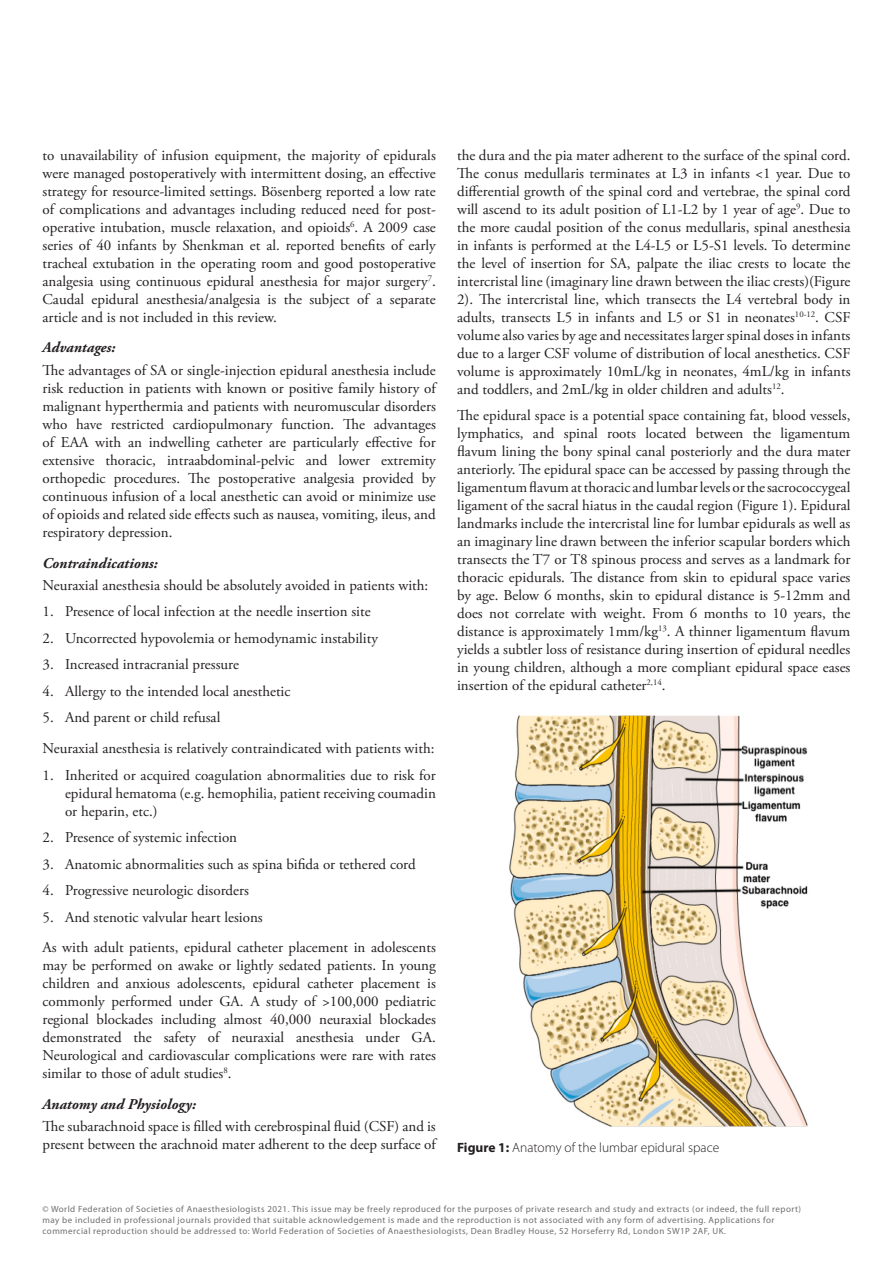
<style>
.page{position:relative;width:893px;height:1263px;background:#fff}
.page>*{position:absolute;margin:0;border:0;box-sizing:border-box;transform-origin:0 0}
.t1{font:15px/18px "Adobe Garamond Pro";color:#231f20;text-align:justify}
.t2{font:italic 700 15px "Adobe Garamond Pro";color:#231f20}
.t3{font:300 13.5px "Myriad Pro";color:#231f20}
.t4{font:9px/10.8px "Myriad Pro";letter-spacing:.05em;color:#6d6e71}
.s1{font-weight:700}
</style>
<div class="page">
<img style="left:509px;top:715px;width:299px;height:412px">
<p class="t1" style="left:43px;top:147px;width:395px">to unavailability of infusion equipment, the majority of epidurals were managed postoperatively with intermittent dosing, an effective strategy for resource-limited settings. Bösenberg reported a low rate of complications and advantages including reduced need for post&shy;operative intubation, muscle relaxation, and opioids<sup>6</sup>. A 2009 case series of 40 infants by Shenkman et al. reported benefits of early tracheal extubation in the operating room and good postoperative analgesia using continuous epidural anesthesia for major surgery<sup>7</sup>.<br>Caudal epidural anesthesia/analgesia is the subject of a separate article and is not included in this review.</p>
<p class="t2" style="left:43px;top:342px;width:74px">Advantages:</p>
<p class="t1" style="left:43px;top:362px;width:395px">The advantages of SA or single-injection epidural anesthesia include risk reduction in patients with known or positive family history of malignant hyperthermia and patients with neuromuscular disorders who have restricted cardiopulmonary function. The advantages of EAA with an indwelling catheter are particularly effective for extensive thoracic, intraabdominal-pelvic and lower extremity orthopedic procedures. The postoperative analgesia provided by continuous infusion of a local anesthetic can avoid or minimize use of opioids and related side effects such as nausea, vomiting, ileus, and respiratory depression.</p>
<p class="t2" style="left:43px;top:557px;width:117px">Contraindications:</p>
<p class="t1" style="left:43px;top:577px;width:387px">Neuraxial anesthesia should be absolutely avoided in patients with:</p>
<p class="t1" style="left:43px;top:604px;width:330px">1. Presence of local infection at the needle insertion site</p>
<p class="t1" style="left:43px;top:630px;width:337px">2. Uncorrected hypovolemia or hemodynamic instability</p>
<p class="t1" style="left:43px;top:657px;width:198px">3. Increased intracranial pressure</p>
<p class="t1" style="left:43px;top:683px;width:249px">4. Allergy to the intended local anesthetic</p>
<p class="t1" style="left:43px;top:704px;width:393px;line-height:30.8px">5. And parent or child refusal<br>Neuraxial anesthesia is relatively contraindicated with patients with:</p>
<p class="t1" style="left:65px;top:767px;width:372px;text-indent:-22px">1. Inherited or acquired coagulation abnormalities due to risk for epidural hematoma (e.g. hemophilia, patient receiving coumadin or heparin, etc.)</p>
<p class="t1" style="left:43px;top:830px;width:196px">2. Presence of systemic infection</p>
<p class="t1" style="left:43px;top:856px;width:375px">3. Anatomic abnormalities such as spina bifida or tethered cord</p>
<p class="t1" style="left:43px;top:883px;width:208px">4. Progressive neurologic disorders</p>
<p class="t1" style="left:43px;top:903px;width:395px;line-height:30.8px">5. And stenotic valvular heart lesions<br>As with adult patients, epidural catheter placement in adolescents</p>
<p class="t1" style="left:43px;top:958px;width:395px">may be performed on awake or lightly sedated patients. In young children and anxious adolescents, epidural catheter placement is commonly performed under GA. A study of &gt;100,000 pediatric regional blockades including almost 40,000 neuraxial blockades demonstrated the safety of neuraxial anesthesia under GA.<br>Neurological and cardiovascular complications were rare with rates similar to those of adult studies<sup>8</sup>.</p>
<p class="t2" style="left:43px;top:1098px;width:155px">Anatomy and Physiology:</p>
<p class="t1" style="left:43px;top:1119px;width:395px">The subarachnoid space is filled with cerebrospinal fluid (CSF) and is present between the arachnoid mater adherent to the deep surface of</p>
<p class="t1" style="left:457px;top:147px;width:395px">the dura and the pia mater adherent to the surface of the spinal cord.<br>The conus medullaris terminates at L3 in infants &lt;1 year. Due to differential growth of the spinal cord and vertebrae, the spinal cord will ascend to its adult position of L1-L2 by 1 year of age<sup>9</sup>. Due to the more caudal position of the conus medullaris, spinal anesthesia in infants is performed at the L4-L5 or L5-S1 levels. To determine the level of insertion for SA, palpate the iliac crests to locate the intercristal line (imaginary line drawn between the iliac crests)(Figure 2). The intercristal line, which transects the L4 vertebral body in adults, transects L5 in infants and L5 or S1 in neonates<sup>10-12</sup>. CSF volume also varies by age and necessitates larger spinal doses in infants due to a larger CSF volume of distribution of local anesthetics. CSF volume is approximately 10mL/kg in neonates, 4mL/kg in infants and toddlers, and 2mL/kg in older children and adults<sup>12</sup>.</p>
<p class="t1" style="left:457px;top:408px;width:395px">The epidural space is a potential space containing fat, blood vessels, lymphatics, and spinal roots located between the ligamentum flavum lining the bony spinal canal posteriorly and the dura mater anteriorly. The epidural space can be accessed by passing through the ligamentum flavum at thoracic and lumbar levels or the sacrococcygeal ligament of the sacral hiatus in the caudal region (Figure 1). Epidural landmarks include the intercristal line for lumbar epidurals as well as an imaginary line drawn between the inferior scapular borders which transects the T7 or T8 spinous process and serves as a landmark for thoracic epidurals. The distance from skin to epidural space varies by age. Below 6 months, skin to epidural distance is 5-12mm and does not correlate with weight. From 6 months to 10 years, the distance is approximately 1mm/kg<sup>13</sup>. A thinner ligamentum flavum yields a subtler loss of resistance during insertion of epidural needles in young children, although a more compliant epidural space eases insertion of the epidural catheter<sup>2,14</sup>.</p>
<p class="t3" style="left:457px;top:1141px;width:264px"><span class="s1">Figure 1:</span> Anatomy of the lumbar epidural space</p>
<p class="t4" style="left:43px;top:1205px;width:760px">© World Federation of Societies of Anaesthesiologists 2021. This issue may be freely reproduced for the purposes of private research and study and extracts (or indeed, the full report) may be included in professional journals provided that suitable acknowledgement is made and the reproduction is not associated with any form of advertising. Applications for commercial reproduction should be addressed to: World Federation of Societies of Anaesthesiologists, Dean Bradley House, 52 Horseferry Rd, London SW1P 2AF, UK.</p>
</div>
